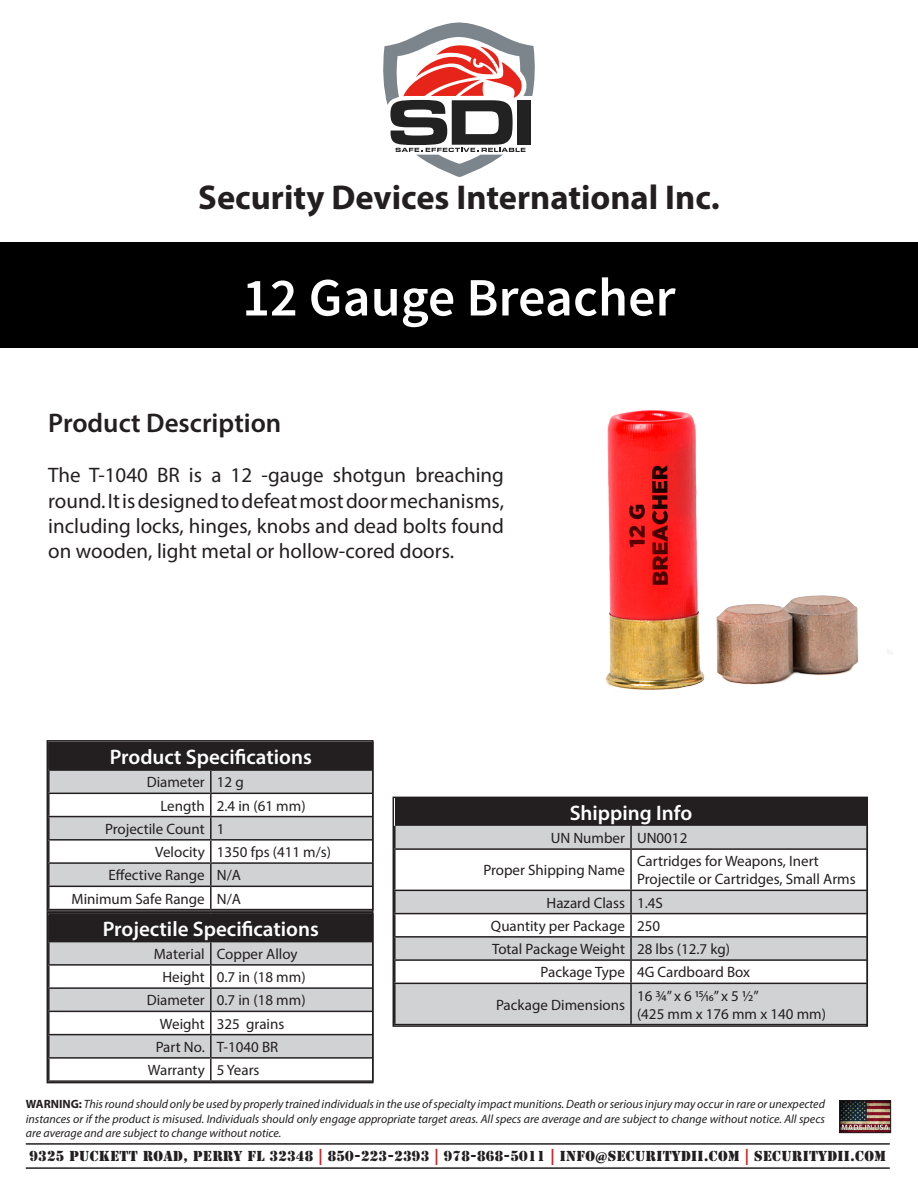
<style>
.page{position:relative;width:918px;height:1188px;background:#fff}
.page>*{position:absolute;margin:0;border:0;box-sizing:border-box;transform-origin:0 0}
.t1{font:600 54px "Source Sans Pro";color:#fff}
.t2{font:700 34.5px "Myriad Pro";color:#231f20}
.t3{font:600 27px "Myriad Pro";color:#231f20}
.t4{font:21px/25.2px "Myriad Pro";color:#231f20;text-align:justify}
.t5{font:600 21px "Myriad Pro";color:#fff}
.t6{font:15px/18px "Myriad Pro";color:#231f20}
.t7{font:13.5px "Stencil Std";letter-spacing:.02em;color:#231f20}
.t8{font:italic 12px/14.4px "Myriad Pro";color:#231f20;text-align:justify}
.s1{font-weight:700;font-style:normal}
.s2{color:#d1232a}
</style>
<div class="page">
<svg style="left:383px;top:22px;width:152px;height:155px"></svg>
<hr style="left:26px;top:1143px;width:864px;height:2px;background:#231f20">
<hr style="left:26px;top:1167px;width:864px;height:2px;background:#231f20">
<img style="left:841px;top:1103px;width:48px;height:28px">
<div style="left:839px;top:1101px;width:52px;height:32px;border:1px solid #231f20"></div>
<div style="left:0;top:243px;width:918px;height:105px;background:#000"></div>
<img style="left:606px;top:410px;width:287px;height:280px">
<div style="left:49px;top:742px;width:324px;height:28px;background:#231f20"></div>
<svg style="left:50px;top:771px;width:321px;height:115px"></svg>
<hr style="left:210px;top:771px;width:2px;height:22px;background:#231f20">
<hr style="left:48px;top:793px;width:163px;height:1px;background:#231f20">
<hr style="left:211px;top:793px;width:163px;height:1px;background:#231f20">
<hr style="left:210px;top:794px;width:2px;height:22px;background:#231f20">
<hr style="left:48px;top:816px;width:163px;height:1px;background:#231f20">
<hr style="left:211px;top:816px;width:163px;height:1px;background:#231f20">
<hr style="left:210px;top:817px;width:2px;height:22px;background:#231f20">
<hr style="left:48px;top:839px;width:163px;height:2px;background:#231f20">
<hr style="left:211px;top:839px;width:163px;height:2px;background:#231f20">
<hr style="left:210px;top:841px;width:2px;height:21px;background:#231f20">
<hr style="left:48px;top:862px;width:163px;height:2px;background:#231f20">
<hr style="left:211px;top:862px;width:163px;height:2px;background:#231f20">
<hr style="left:210px;top:864px;width:2px;height:22px;background:#231f20">
<hr style="left:48px;top:886px;width:163px;height:1px;background:#231f20">
<hr style="left:211px;top:886px;width:163px;height:1px;background:#231f20">
<hr style="left:210px;top:887px;width:2px;height:22px;background:#231f20">
<hr style="left:48px;top:769px;width:163px;height:2px;background:#231f20">
<hr style="left:211px;top:769px;width:163px;height:2px;background:#231f20">
<div style="left:47px;top:740px;width:327px;height:172px;border:2px solid #231f20"></div>
<div style="left:49px;top:914px;width:324px;height:28px;background:#231f20"></div>
<svg style="left:50px;top:942px;width:321px;height:115px"></svg>
<hr style="left:210px;top:942px;width:2px;height:22px;background:#231f20">
<hr style="left:48px;top:964px;width:163px;height:2px;background:#231f20">
<hr style="left:211px;top:964px;width:163px;height:2px;background:#231f20">
<hr style="left:210px;top:966px;width:2px;height:21px;background:#231f20">
<hr style="left:48px;top:987px;width:163px;height:2px;background:#231f20">
<hr style="left:211px;top:987px;width:163px;height:2px;background:#231f20">
<hr style="left:210px;top:989px;width:2px;height:22px;background:#231f20">
<hr style="left:48px;top:1011px;width:163px;height:1px;background:#231f20">
<hr style="left:211px;top:1011px;width:163px;height:1px;background:#231f20">
<hr style="left:210px;top:1012px;width:2px;height:22px;background:#231f20">
<hr style="left:48px;top:1034px;width:163px;height:1px;background:#231f20">
<hr style="left:211px;top:1034px;width:163px;height:1px;background:#231f20">
<hr style="left:210px;top:1035px;width:2px;height:22px;background:#231f20">
<hr style="left:48px;top:1057px;width:163px;height:2px;background:#231f20">
<hr style="left:211px;top:1057px;width:163px;height:2px;background:#231f20">
<hr style="left:210px;top:1059px;width:2px;height:21px;background:#231f20">
<div style="left:47px;top:912px;width:327px;height:171px;border:2px solid #231f20"></div>
<div style="left:395px;top:798px;width:472px;height:28px;background:#231f20"></div>
<svg style="left:396px;top:826px;width:469px;height:198px;fill:#d1d2d4"></svg>
<hr style="left:630px;top:826px;width:2px;height:22px;background:#231f20">
<hr style="left:394px;top:848px;width:237px;height:2px;background:#231f20">
<hr style="left:631px;top:848px;width:237px;height:2px;background:#231f20">
<hr style="left:630px;top:850px;width:2px;height:40px;background:#231f20">
<hr style="left:394px;top:890px;width:237px;height:1px;background:#231f20">
<hr style="left:631px;top:890px;width:237px;height:1px;background:#231f20">
<hr style="left:630px;top:891px;width:2px;height:22px;background:#231f20">
<hr style="left:394px;top:913px;width:237px;height:1px;background:#231f20">
<hr style="left:631px;top:913px;width:237px;height:1px;background:#231f20">
<hr style="left:630px;top:914px;width:2px;height:22px;background:#231f20">
<hr style="left:394px;top:936px;width:237px;height:2px;background:#231f20">
<hr style="left:631px;top:936px;width:237px;height:2px;background:#231f20">
<hr style="left:630px;top:938px;width:2px;height:21px;background:#231f20">
<hr style="left:394px;top:959px;width:237px;height:2px;background:#231f20">
<hr style="left:631px;top:959px;width:237px;height:2px;background:#231f20">
<hr style="left:630px;top:961px;width:2px;height:22px;background:#231f20">
<hr style="left:394px;top:983px;width:237px;height:1px;background:#231f20">
<hr style="left:631px;top:983px;width:237px;height:1px;background:#231f20">
<hr style="left:630px;top:984px;width:2px;height:40px;background:#231f20">
<div style="left:393px;top:797px;width:475px;height:230px;border:2px solid #231f20"></div>
<h2 class="t2" style="left:198px;top:175px;width:523px">Security Devices International Inc.</h2>
<p class="t1" style="left:242px;top:263px;width:435px">12 Gauge Breacher</p>
<p class="t3" style="left:48px;top:406px;width:235px">Product Description</p>
<p class="t4" style="left:48px;top:462px;width:457px">The T-1040 BR is a 12 -gauge shotgun breaching round. It is designed to defeat most door mechanisms, including locks, hinges, knobs and dead bolts found on wooden, light metal or hollow-cored doors.</p>
<p class="t5" style="left:110px;top:744px;width:204px">Product Specifications</p>
<p class="t6" style="left:147px;top:773px;width:60px">Diameter</p>
<p class="t6" style="left:217px;top:773px;width:28px">12 g</p>
<p class="t6" style="left:160px;top:796px;width:46px">Length</p>
<p class="t6" style="left:217px;top:796px;width:90px">2.4 in (61 mm)</p>
<p class="t6" style="left:105px;top:820px;width:101px">Projectile Count</p>
<p class="t6" style="left:217px;top:820px;width:9px">1</p>
<p class="t6" style="left:155px;top:843px;width:51px">Velocity</p>
<p class="t6" style="left:217px;top:843px;width:116px">1350 fps (411 m/s)</p>
<p class="t6" style="left:108px;top:866px;width:98px">Effective Range</p>
<p class="t6" style="left:217px;top:866px;width:26px">N/A</p>
<p class="t6" style="left:71px;top:889px;width:135px">Minimum Safe Range</p>
<p class="t6" style="left:217px;top:889px;width:26px">N/A</p>
<p class="t5" style="left:103px;top:915px;width:218px">Projectile Specifications</p>
<p class="t6" style="left:154px;top:945px;width:52px">Material</p>
<p class="t6" style="left:217px;top:945px;width:82px">Copper Alloy</p>
<p class="t6" style="left:162px;top:968px;width:44px">Height</p>
<p class="t6" style="left:217px;top:968px;width:90px">0.7 in (18 mm)</p>
<p class="t6" style="left:147px;top:991px;width:60px">Diameter</p>
<p class="t6" style="left:217px;top:991px;width:90px">0.7 in (18 mm)</p>
<p class="t6" style="left:160px;top:1014px;width:46px">Weight</p>
<p class="t6" style="left:217px;top:1014px;width:69px">325 grains</p>
<p class="t6" style="left:156px;top:1038px;width:51px">Part No.</p>
<p class="t6" style="left:217px;top:1038px;width:63px">T-1040 BR</p>
<p class="t6" style="left:148px;top:1061px;width:58px">Warranty</p>
<p class="t6" style="left:217px;top:1061px;width:44px">5 Years</p>
<p class="t5" style="left:570px;top:799px;width:124px">Shipping Info</p>
<p class="t6" style="left:551px;top:829px;width:76px">UN Number</p>
<p class="t6" style="left:637px;top:829px;width:52px">UN0012</p>
<p class="t6" style="left:483px;top:861px;width:143px">Proper Shipping Name</p>
<p class="t6" style="left:637px;top:852px;width:220px">Cartridges for Weapons, Inert<br>Projectile or Cartridges, Small Arms</p>
<p class="t6" style="left:547px;top:893px;width:80px">Hazard Class</p>
<p class="t6" style="left:637px;top:893px;width:27px">1.4S</p>
<p class="t6" style="left:491px;top:917px;width:136px">Quantity per Package</p>
<p class="t6" style="left:637px;top:917px;width:25px">250</p>
<p class="t6" style="left:492px;top:940px;width:134px">Total Package Weight</p>
<p class="t6" style="left:637px;top:940px;width:95px">28 lbs (12.7 kg)</p>
<p class="t6" style="left:541px;top:963px;width:86px">Package Type</p>
<p class="t6" style="left:637px;top:963px;width:115px">4G Cardboard Box</p>
<p class="t6" style="left:496px;top:995px;width:130px">Package Dimensions</p>
<p class="t6" style="left:637px;top:986px;width:190px">16 3/4” x 6 15/16” x 5 1/2”<br>(425 mm x 176 mm x 140 mm)</p>
<p class="t8" style="left:26px;top:1097px;width:801px"><span class="s1">WARNING:</span> This round should only be used by properly trained individuals in the use of specialty impact munitions. Death or serious injury may occur in rare or unexpected instances or if the product is misused. Individuals should only engage appropriate target areas. All specs are average and are subject to change without notice. All specs are average and are subject to change without notice.</p>
<p class="t7" style="left:29px;top:1147px;width:858px">9325 PUCKETT ROAD, PERRY FL 32348 <span class="s2">|</span> 850-223-2393 <span class="s2">|</span> 978-868-5011 <span class="s2">|</span> INFO@SECURITYDII.COM <span class="s2">|</span> SECURITYDII.COM</p>
</div>
